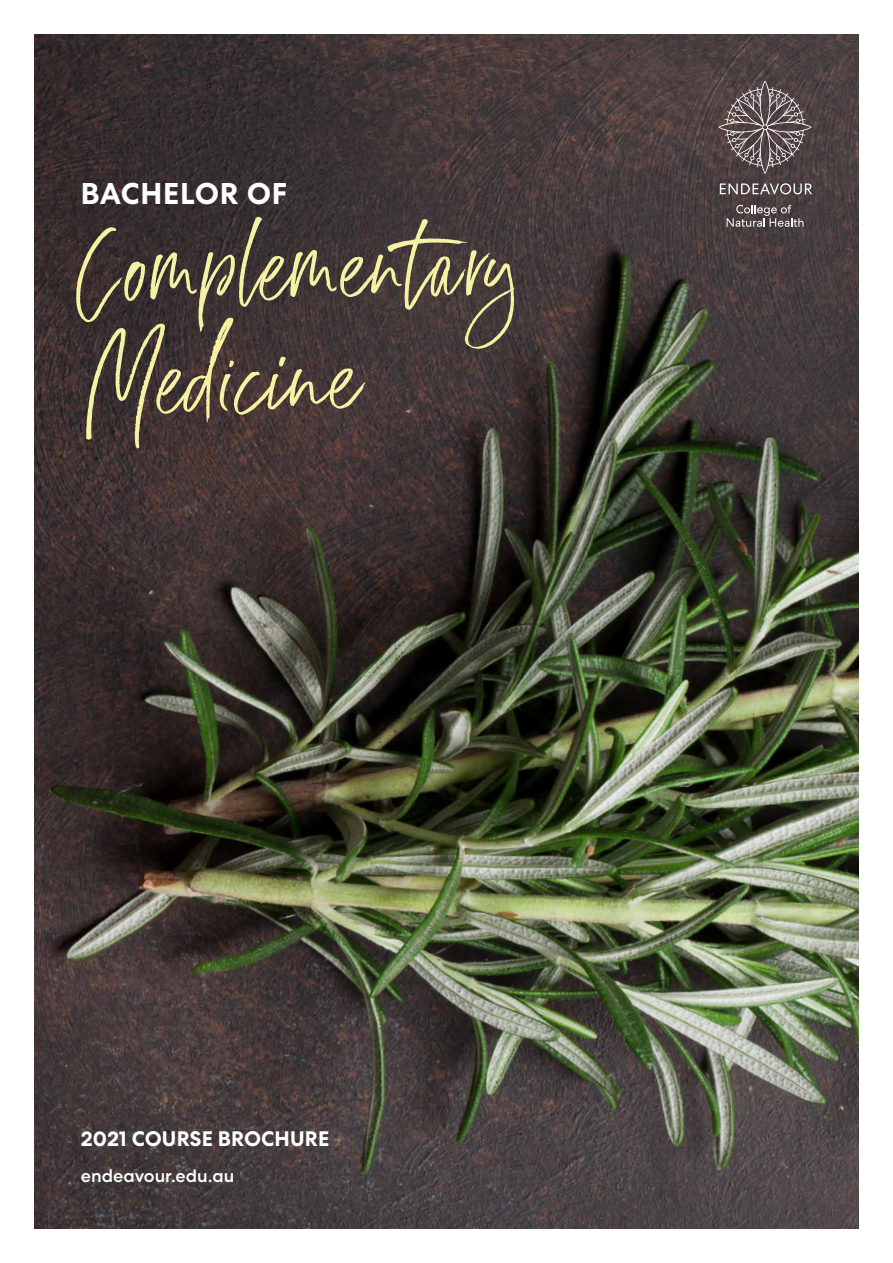
<style>
.page{position:relative;width:893px;height:1263px;background:#fff}
.page>*{position:absolute;margin:0;border:0;box-sizing:border-box;transform-origin:0 0}
.t1{font:150px/111.4px "The Wilde Solid Alt";color:#f5f2a4}
.t2{font:700 30px "Centra No 2";letter-spacing:.02em;color:#fff}
.t3{font:700 21px "Centra No 2";letter-spacing:.005em;color:#fff}
.t4{font:500 18px "Centra No 2";color:#fff}
.s1{font-family:"The Wilde Solid"}
</style>
<div class="page">
<img style="left:34px;top:34px;width:825px;height:1195px">
<svg style="left:720px;top:183px;width:92px;height:11px"></svg>
<svg style="left:727px;top:205px;width:77px;height:22px;background:#6f6668"></svg>
<svg style="left:719px;top:81px;width:92px;height:93px;background:#675c5c"></svg>
<p class="t2" style="left:81px;top:176px;width:208px">BACHELOR OF</p>
<p class="t1" style="left:76px;top:212px;width:447px;rotate:-1deg">Comp<span class="s1">le</span>ment<span class="s1">a</span>ry<br>M<span class="s1">e</span>d<span class="s1">i</span>ci<span class="s1">n</span>e</p>
<p class="t3" style="left:81px;top:1126px;width:250px">2021 COURSE BROCHURE</p>
<p class="t4" style="left:81px;top:1165px;width:155px">endeavour.edu.au</p>
</div>
